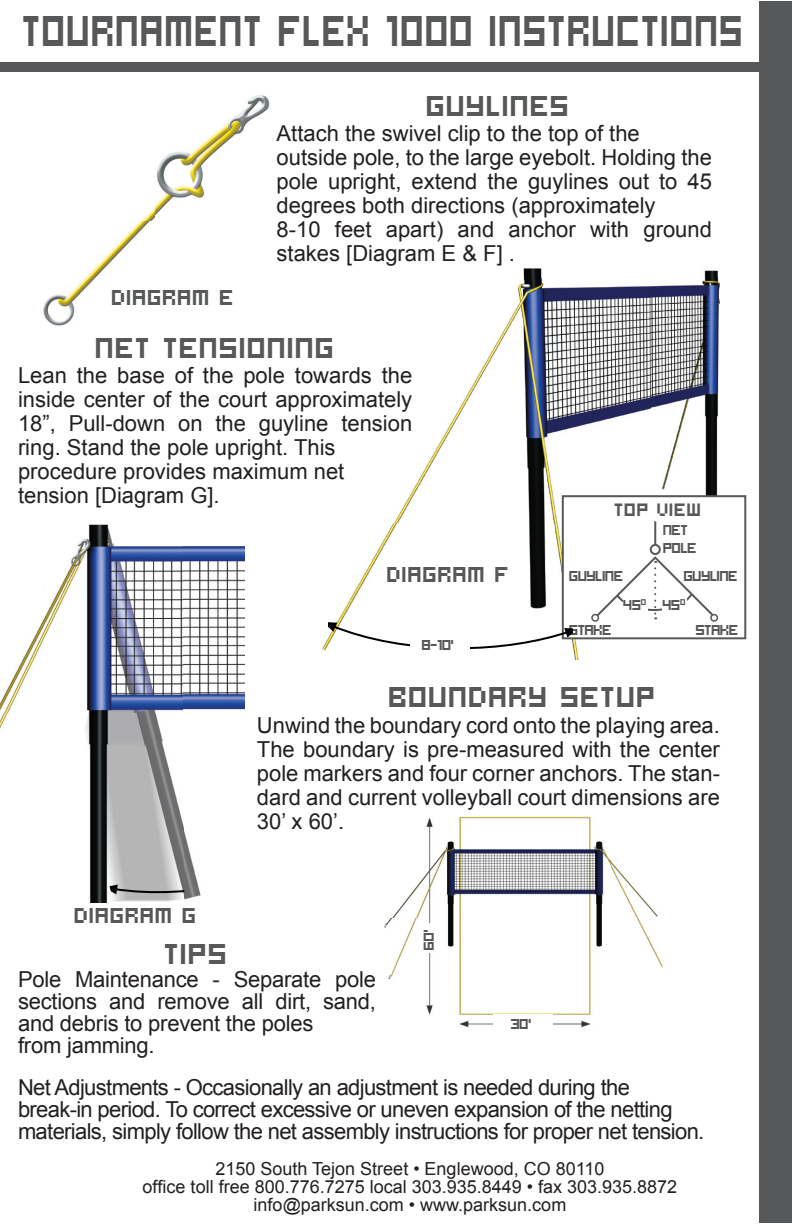
<style>
.page{position:relative;width:792px;height:1224px;background:#fff}
.page>*{position:absolute;margin:0;border:0;box-sizing:border-box;transform-origin:0 0}
.t1{font:48px "Hooge 0555";letter-spacing:-.01em;color:#57585a;scale:.83 1}
.t2{font:32px "Hooge 0555";color:#57585a}
.t3{font:24px "Hooge 0555";color:#57585a}
.t4{font:22px/24px "Arial";color:#231f20}
.t5{font:22px/22px "Arial";letter-spacing:-.03em;color:#231f20}
.t6{font:20px "Hooge 0555";color:#57585a}
.t7{font:18px/18px "Arial";color:#231f20;text-align:center}
.t8{font:16px/17.8px "Hooge 0555";letter-spacing:-.075em;color:#57585a}
</style>
<div class="page">
<div style="left:759px;top:1px;width:33px;height:1222px;background:#57585a"></div>
<div style="left:0;top:62px;width:791px;height:9px;background:#57585a"></div>
<img style="left:43px;top:96px;width:227px;height:230px">
<img style="left:322px;top:268px;width:398px;height:391px">
<div style="left:563px;top:496px;width:182px;height:142px;background:#fff"></div>
<div style="left:562px;top:495px;width:184px;height:144px;border:2px solid #57585a"></div>
<div style="left:650px;top:544px;width:11px;height:11px;border:2px solid #57585a;border-radius:50%"></div>
<hr style="left:654px;top:521px;width:2px;height:24px;background:#57585a">
<div style="left:591px;top:614px;width:8px;height:8px;border:2px solid #57585a;border-radius:50%"></div>
<div style="left:710px;top:614px;width:8px;height:8px;border:2px solid #57585a;border-radius:50%"></div>
<svg style="left:594px;top:556px;width:121px;height:63px"></svg>
<div style="left:662px;top:596px;width:25px;height:20px;background:#fff"></div>
<div style="left:623px;top:596px;width:25px;height:20px;background:#fff"></div>
<svg style="left:329px;top:622px;width:243px;height:28px"></svg>
<div style="left:410px;top:636px;width:59px;height:21px;background:#fff"></div>
<img style="left:0;top:524px;width:244px;height:379px">
<svg style="left:109px;top:870px;width:77px;height:33px;background:#b4b4b4"></svg>
<img style="left:384px;top:816px;width:279px;height:212px">
<div style="left:493px;top:1015px;width:60px;height:20px;background:#fff"></div>
<div style="left:420px;top:924px;width:18px;height:29px;background:#fff"></div>
<h1 class="t1" style="left:24px;top:-2px;width:872px">TOURNAMENT FLEX 1000 INSTRUCTIONS</h1>
<h2 class="t2" style="left:427px;top:84px;width:145px">GUYLINES</h2>
<p class="t3" style="left:112px;top:281px;width:124px">DIAGRAM E</p>
<p class="t4" style="left:277px;top:122px;width:437px">Attach the swivel clip to the top of the outside pole, to the large eyebolt. Holding the pole upright, extend the guylines out to 45 degrees both directions (approximately<br>8-10 feet apart) and anchor with ground stakes [Diagram E &amp; F] .</p>
<h2 class="t2" style="left:96px;top:325px;width:241px">NET TENSIONING</h2>
<p class="t4" style="left:18px;top:363px;width:396px">Lean the base of the pole towards the inside center of the court approximately 18”, Pull-down on the guyline tension ring. Stand the pole upright. This procedure provides maximum net tension [Diagram G].</p>
<p class="t3" style="left:387px;top:558px;width:124px">DIAGRAM F</p>
<p class="t8" style="left:422px;top:635px;width:37px">8-10’</p>
<p class="t6" style="left:615px;top:496px;width:89px">TOP VIEW</p>
<p class="t8" style="left:663px;top:520px;width:36px">NET<br>POLE</p>
<p class="t8" style="left:570px;top:566px;width:56px">GUYLINE</p>
<p class="t8" style="left:684px;top:566px;width:56px">GUYLINE</p>
<p class="t8" style="left:624px;top:595px;width:25px">45<sup>O</sup></p>
<p class="t8" style="left:663px;top:595px;width:25px">45<sup>O</sup></p>
<p class="t8" style="left:570px;top:620px;width:45px">STAKE</p>
<p class="t8" style="left:696px;top:620px;width:45px">STAKE</p>
<h2 class="t2" style="left:390px;top:675px;width:269px">BOUNDARY SETUP</h2>
<p class="t3" style="left:75px;top:899px;width:124px">DIAGRAM G</p>
<h2 class="t2" style="left:165px;top:932px;width:65px">TIPS</h2>
<p class="t4" style="left:257px;top:713px;width:465px;text-align:justify">Unwind the boundary cord onto the playing area.<br>The boundary is pre-measured with the center pole markers and four corner anchors. The stan&shy;dard and current volleyball court dimensions are 30’ x 60’.</p>
<p class="t8" style="left:419px;top:950px;width:25px;rotate:-90deg">60’</p>
<p class="t4" style="left:18px;top:968px;width:360px;line-height:22px">Pole Maintenance - Separate pole sections and remove all dirt, sand, and debris to prevent the poles<br>from jamming.</p>
<p class="t5" style="left:18px;top:1076px;width:688px">Net Adjustments - Occasionally an adjustment is needed during the break-in period. To correct excessive or uneven expansion of the netting materials, simply follow the net assembly instructions for proper net tension.</p>
<p class="t8" style="left:511px;top:1014px;width:25px">30’</p>
<p class="t7" style="left:143px;top:1160px;width:536px">2150 South Tejon Street • Englewood, CO 80110<br>office toll free 800.776.7275 local 303.935.8449 • fax 303.935.8872 info@parksun.com • www.parksun.com</p>
</div>
